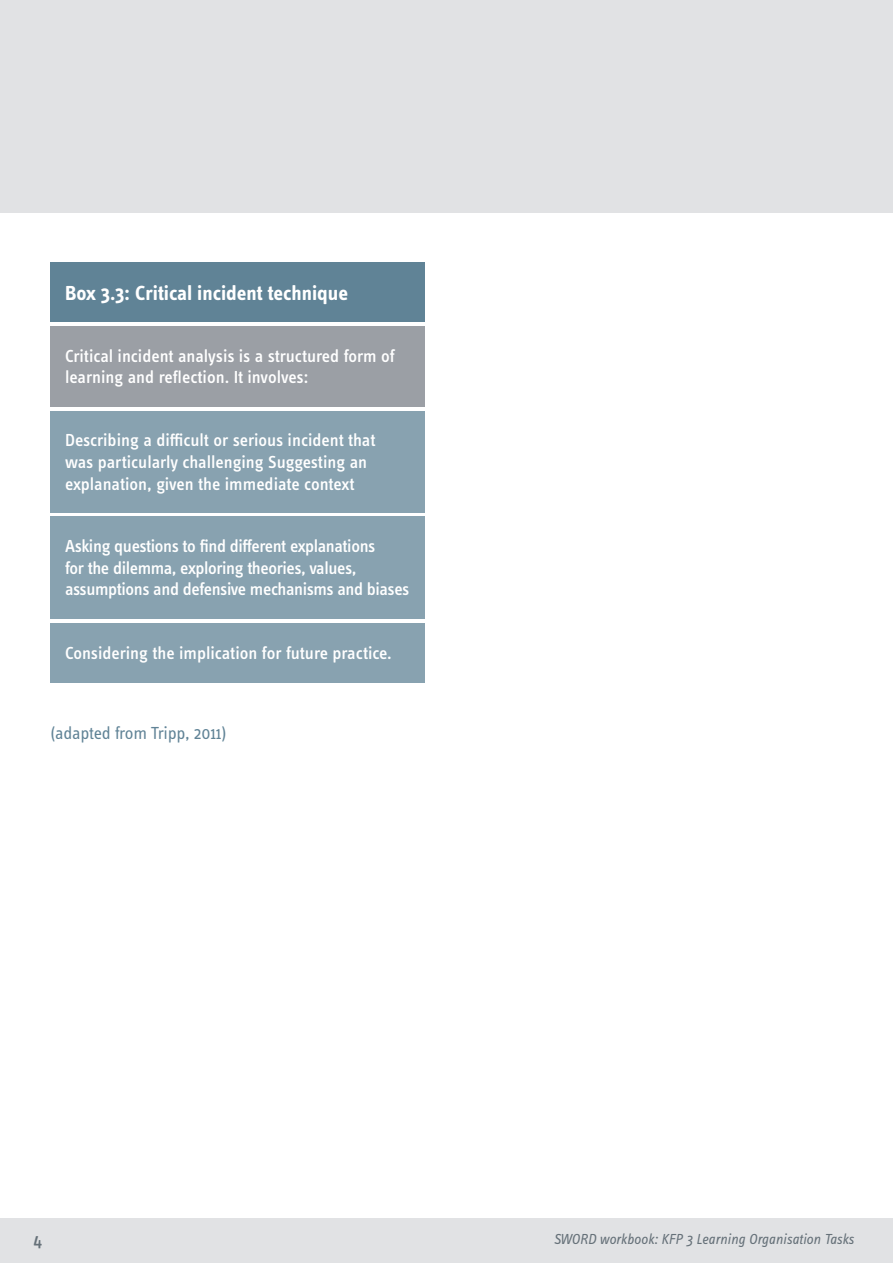
<style>
.page{position:relative;width:893px;height:1263px;background:#fff}
.page>*{position:absolute;margin:0;border:0;box-sizing:border-box;transform-origin:0 0}
.PSDP_PT_Diagram_Head{font:700 21px "Info Text Pro";color:#fff}
.PSDP_PT_Diagram_Head-2{font:500 18px/21.6px "Info Text Pro";letter-spacing:-.01em;color:#fff}
.PSDP_body_text{font:18px "Info Text Pro";letter-spacing:-.015em;color:#608396}
.t1{font:500 18px "Info Text Pro";color:#667179}
.t2{font:italic 15px "Info Text Pro";color:#667179}
</style>
<div class="page">
<div style="left:0;top:1218px;width:893px;height:45px;background:#e1e2e4"></div>
<div style="left:0;top:0;width:893px;height:213px;background:#e1e2e4"></div>
<div style="left:50px;top:262px;width:374px;height:60px;background:#608396"></div>
<div style="left:50px;top:326px;width:374px;height:81px;background:#9b9fa5"></div>
<div style="left:50px;top:411px;width:374px;height:101px;background:#88a2b0"></div>
<div style="left:50px;top:517px;width:374px;height:102px;background:#88a2b0"></div>
<div style="left:50px;top:623px;width:374px;height:59px;background:#88a2b0"></div>
<p class="PSDP_PT_Diagram_Head" style="left:65px;top:281px;width:284px">Box 3.3: Critical incident technique</p>
<p class="PSDP_PT_Diagram_Head-2" style="left:65px;top:344px;width:331px">Critical incident analysis is a structured form of learning and reflection. It involves:</p>
<p class="PSDP_PT_Diagram_Head-2" style="left:65px;top:429px;width:312px">Describing a difficult or serious incident that was particularly challenging Suggesting an explanation, given the immediate context</p>
<p class="PSDP_PT_Diagram_Head-2" style="left:65px;top:535px;width:346px">Asking questions to find different explanations<br>for the dilemma, exploring theories, values, assumptions and defensive mechanisms and biases</p>
<p class="PSDP_PT_Diagram_Head-2" style="left:65px;top:641px;width:328px">Considering the implication for future practice.</p>
<p class="PSDP_body_text" style="left:50px;top:723px;width:178px">(adapted from Tripp, 2011)</p>
<p class="t1" style="left:34px;top:1229px;width:10px">4</p>
<p class="t2" style="left:554px;top:1230px;width:317px">SWORD workbook: KFP 3 Learning Organisation Tasks <sup>4</sup></p>
</div>
